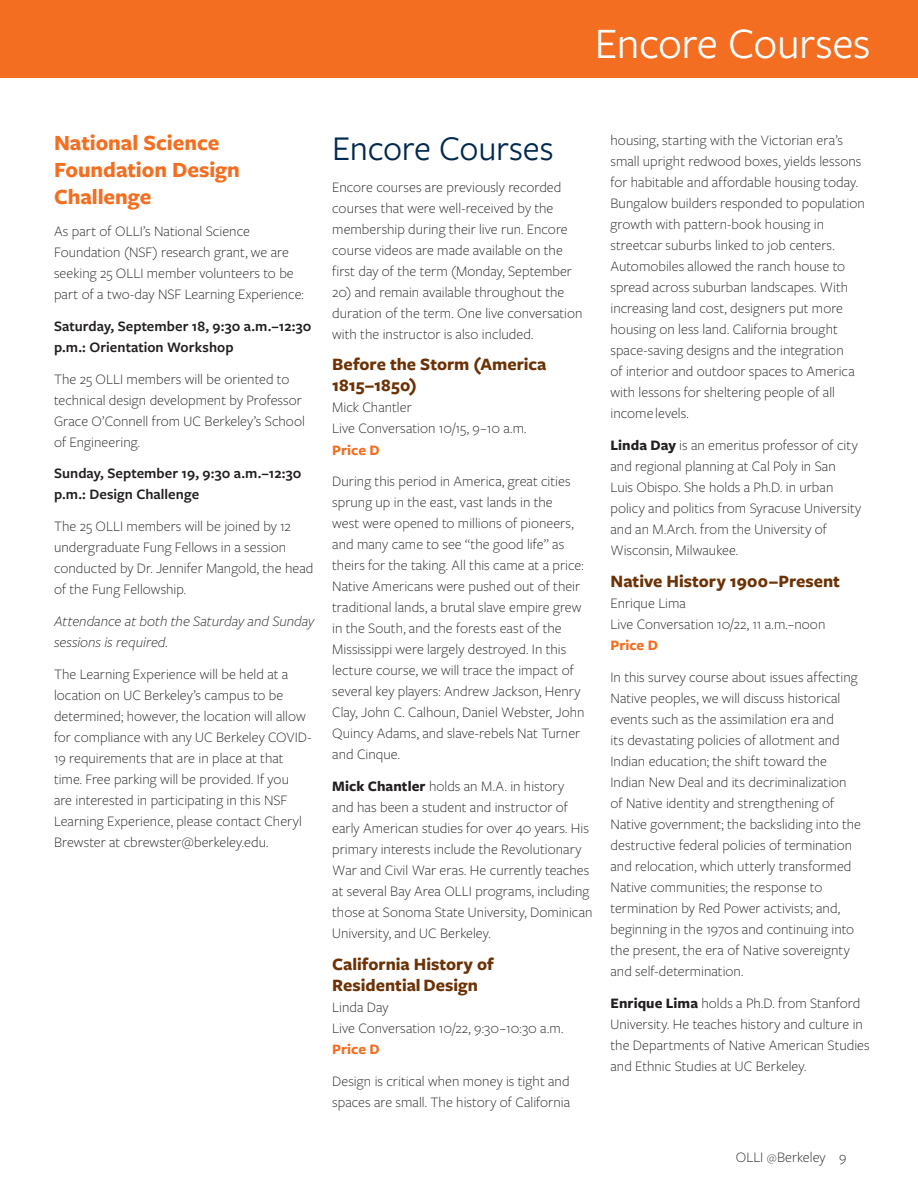
<style>
.page{position:relative;width:918px;height:1188px;background:#fff}
.page>*{position:absolute;margin:0;border:0;box-sizing:border-box;transform-origin:0 0}
.t1{font:45px "Freight Sans Pro";letter-spacing:-.01em;color:#fff}
.Speaker_Series_Headi{font:36px "Freight Sans Pro";letter-spacing:-.01em;color:#00294e}
.Speaker_Series_Headi-2{font:700 22.5px/27px "Freight Sans Pro";color:#f36e21}
.Fall_Course_Title{font:700 18px/21px "Freight Sans Pro";color:#6c3205}
.Freight_Sans_BodyTex{font:300 15px/21px "Freight Sans Pro";color:#231f20}
.Freight_Sans_BodyTex-2{font:600 15px/21px "Freight Sans Pro";letter-spacing:.005em;color:#231f20}
.Freight_Sans_BodyTex-3{font:italic 300 15px/21px "Freight Sans Pro";color:#231f20}
.Course_Price{font:700 15px "Freight Sans Pro";color:#f36e21}
.s1{font-weight:700}
.s2{font-size:12px}
</style>
<div class="page">
<div style="left:0;top:0;width:918px;height:77px;background:#f36e21"></div>
<p class="t1" style="left:595px;top:13px;width:277px">Encore Courses</p>
<p class="Speaker_Series_Headi-2" style="left:54px;top:129px;width:187px">National Science<br>Foundation Design<br>Challenge</p>
<p class="Freight_Sans_BodyTex" style="left:54px;top:220px;width:251px">As part of OLLI’s National Science Foundation (NSF) research grant, we are seeking 25 OLLI member volunteers to be part of a two-day NSF Learning Experience:</p>
<p class="Freight_Sans_BodyTex-2" style="left:54px;top:315px;width:259px">Saturday, September 18, 9:30 a.m.–12:30 p.m.: Orientation Workshop</p>
<p class="Freight_Sans_BodyTex" style="left:54px;top:368px;width:252px">The 25 OLLI members will be oriented to technical design development by Professor Grace O’Connell from UC Berkeley’s School of Engineering.</p>
<p class="Freight_Sans_BodyTex-2" style="left:54px;top:463px;width:249px">Sunday, September 19, 9:30 a.m.–12:30 p.m.: Design Challenge</p>
<p class="Freight_Sans_BodyTex" style="left:54px;top:515px;width:261px">The 25 OLLI members will be joined by 12 undergraduate Fung Fellows in a session conducted by Dr. Jennifer Mangold, the head of the Fung Fellowship.</p>
<p class="Freight_Sans_BodyTex-3" style="left:54px;top:610px;width:262px">Attendance at both the Saturday and Sunday sessions is required.</p>
<p class="Freight_Sans_BodyTex" style="left:54px;top:663px;width:259px">The Learning Experience will be held at a location on UC Berkeley’s campus to be determined; however, the location will allow for compliance with any UC Berkeley COVID-19 requirements that are in place at that time. Free parking will be provided. If you<br>are interested in participating in this NSF Learning Experience, please contact Cheryl Brewster at cbrewster@berkeley.edu.</p>
<p class="Speaker_Series_Headi" style="left:332px;top:124px;width:223px">Encore Courses</p>
<p class="Freight_Sans_BodyTex" style="left:332px;top:176px;width:241px">Encore courses are previously recorded courses that were well-received by the membership during their live run. Encore course videos are made available on the first day of the term (Monday, September</p>
<p class="Freight_Sans_BodyTex" style="left:332px;top:281px;width:252px">20) and remain available throughout the duration of the term. One live conversation with the instructor is also included.</p>
<p class="Fall_Course_Title" style="left:332px;top:353px;width:216px">Before the Storm (America<br>1815–1850)</p>
<p class="Freight_Sans_BodyTex" style="left:332px;top:396px;width:196px">Mick Chantler<br>Live Conversation 10/15, 9–10 a.m.</p>
<p class="Course_Price" style="left:332px;top:439px;width:49px">Price D</p>
<p class="Freight_Sans_BodyTex" style="left:332px;top:470px;width:254px">During this period in America, great cities sprung up in the east, vast lands in the<br>west were opened to millions of pioneers, and many came to see “the good life” as theirs for the taking. All this came at a price:<br>Native Americans were pushed out of their traditional lands, a brutal slave empire grew in the South, and the forests east of the Mississippi were largely destroyed. In this lecture course, we will trace the impact of several key players: Andrew Jackson, Henry Clay, John C. Calhoun, Daniel Webster, John Quincy Adams, and slave-rebels Nat Turner and Cinque.</p>
<p class="Freight_Sans_BodyTex" style="left:332px;top:775px;width:262px"><span class="s1">Mick Chantler</span> holds an M.A. in history<br>and has been a student and instructor of early American studies for over 40 years. His primary interests include the Revolutionary War and Civil War eras. He currently teaches at several Bay Area OLLI programs, including those at Sonoma State University, Dominican University, and UC Berkeley.</p>
<p class="Fall_Course_Title" style="left:332px;top:953px;width:163px">California History of<br>Residential Design</p>
<p class="Freight_Sans_BodyTex" style="left:332px;top:996px;width:233px">Linda Day<br>Live Conversation 10/22, 9:30–10:30 a.m.</p>
<p class="Course_Price" style="left:332px;top:1039px;width:49px">Price D</p>
<p class="Freight_Sans_BodyTex" style="left:332px;top:1070px;width:239px">Design is critical when money is tight and spaces are small. The history of California</p>
<p class="Freight_Sans_BodyTex" style="left:610px;top:129px;width:256px">housing, starting with the Victorian era’s small upright redwood boxes, yields lessons for habitable and affordable housing today.<br>Bungalow builders responded to population growth with pattern-book housing in streetcar suburbs linked to job centers.<br>Automobiles allowed the ranch house to spread across suburban landscapes. With increasing land cost, designers put more housing on less land. California brought space-saving designs and the integration<br>of interior and outdoor spaces to America with lessons for sheltering people of all income levels.</p>
<p class="Freight_Sans_BodyTex" style="left:610px;top:434px;width:252px"><span class="s1">Linda Day</span> is an emeritus professor of city and regional planning at Cal Poly in San Luis Obispo. She holds a Ph.D. in urban policy and politics from Syracuse University and an M.Arch. from the University of Wisconsin, Milwaukee.</p>
<p class="Fall_Course_Title" style="left:610px;top:570px;width:231px">Native History 1900–Present</p>
<p class="Freight_Sans_BodyTex" style="left:610px;top:592px;width:216px">Enrique Lima<br>Live Conversation 10/22, 11 a.m.–noon</p>
<p class="Course_Price" style="left:610px;top:635px;width:49px">Price D</p>
<p class="Freight_Sans_BodyTex" style="left:610px;top:666px;width:252px">In this survey course about issues affecting Native peoples, we will discuss historical events such as the assimilation era and<br>its devastating policies of allotment and Indian education; the shift toward the Indian New Deal and its decriminalization of Native identity and strengthening of Native government; the backsliding into the destructive federal policies of termination and relocation, which utterly transformed Native communities; the response to termination by Red Power activists; and, beginning in the 1970s and continuing into the present, the era of Native sovereignty and self-determination.</p>
<p class="Freight_Sans_BodyTex" style="left:610px;top:992px;width:261px"><span class="s1">Enrique Lima</span> holds a Ph.D. from Stanford University. He teaches history and culture in the Departments of Native American Studies and Ethnic Studies at UC Berkeley.</p>
<p class="Freight_Sans_BodyTex" style="left:736px;top:1146px;width:112px">OLLI <span class="s2">@</span>Berkeley 9</p>
</div>
